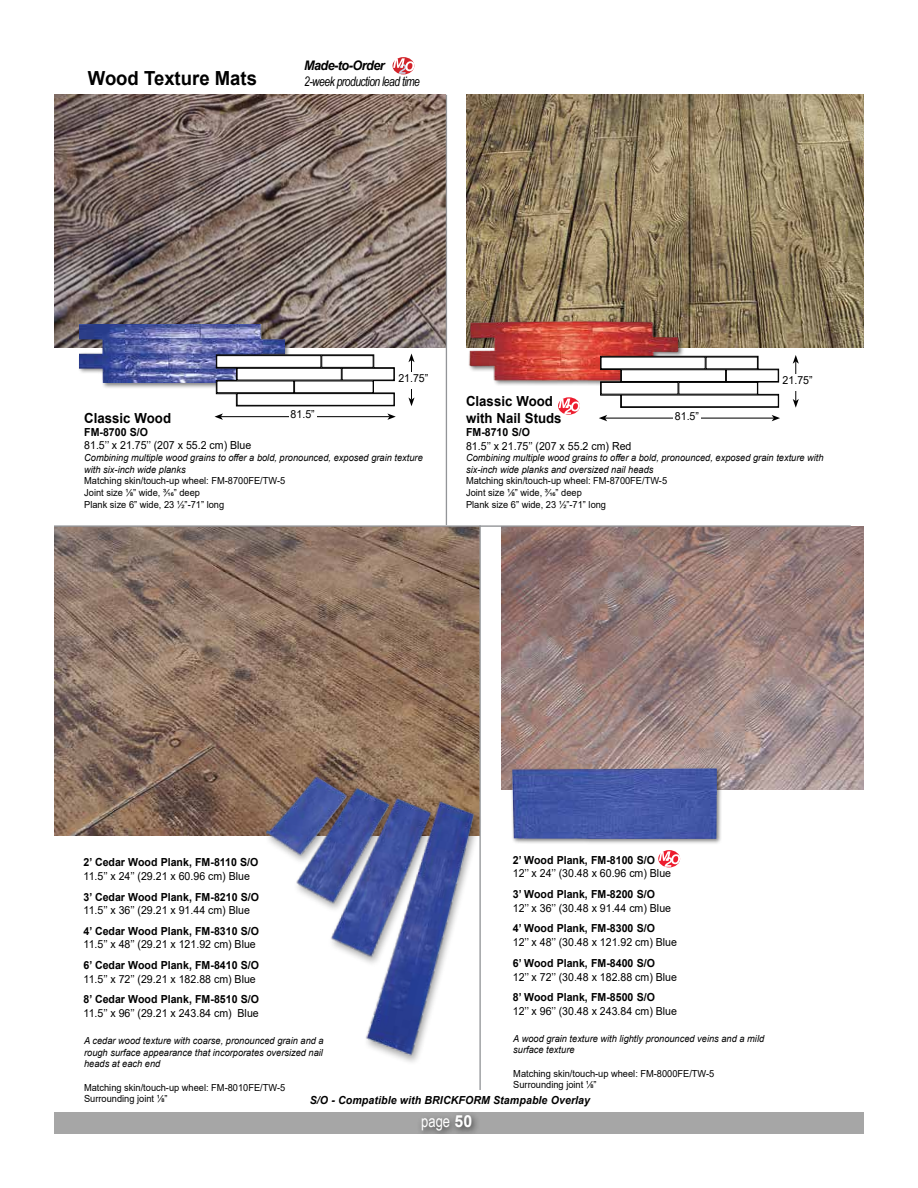
<style>
.page{position:relative;width:918px;height:1188px;background:#fff}
.page>*{position:absolute;margin:0;border:0;box-sizing:border-box;transform-origin:0 0}
.t1{font:700 19.35px "Arial";color:#000;scale:.95 1}
.t2{font:16.65px "Arial Narrow";color:#fff;scale:.95 1}
.t3{font:700 13.8px/16.6px "Arial";color:#000;scale:.95 1}
.t4{font:italic 13.2px "Arial Narrow";letter-spacing:-.04em;color:#000;scale:.95 1}
.t5{font:italic 700 13.2px "Arial";letter-spacing:-.04em;color:#000;scale:.95 1}
.t6{font:11.1px "Arial";color:#000;scale:.95 1}
.t7{font:700 11.1px "Arial";color:#000;scale:.95 1}
.t8{font:italic 700 11.1px "Arial";letter-spacing:.01em;color:#000;scale:.95 1}
.t9{font:italic 9.75px/11.7px "Arial";color:#000;scale:.95 1}
.t10{font:9.75px/11.7px "Arial";color:#000;scale:.95 1}
.s1{font-family:"Arial";font-weight:700}
</style>
<div class="page">
<svg style="left:393px;top:58px;width:21px;height:16px"></svg>
<img style="left:54px;top:95px;width:392px;height:252px">
<img style="left:466px;top:95px;width:398px;height:252px">
<img style="left:501px;top:526px;width:363px;height:264px">
<div style="left:78px;top:322px;width:212px;height:67px;background:#000;opacity:.5"></div>
<img style="left:80px;top:324px;width:204px;height:59px">
<div style="left:468px;top:319px;width:217px;height:67px;background:#000;opacity:.5"></div>
<img style="left:466px;top:319px;width:216px;height:65px">
<div style="left:510px;top:766px;width:212px;height:79px;background:#000;opacity:.5"></div>
<img style="left:512px;top:768px;width:205px;height:71px">
<img style="left:54px;top:527px;width:425px;height:308px">
<div style="left:264px;top:774px;width:219px;height:292px;background:#000;opacity:.35"></div>
<img style="left:229px;top:765px;width:246px;height:296px">
<svg style="left:658px;top:850px;width:22px;height:17px"></svg>
<svg style="left:659px;top:851px;width:21px;height:16px"></svg>
<svg style="left:558px;top:397px;width:22px;height:18px"></svg>
<svg style="left:559px;top:399px;width:21px;height:15px"></svg>
<hr style="left:411px;top:360px;width:1px;height:40px;background:#000">
<svg style="left:408px;top:353px;width:7px;height:9px"></svg>
<svg style="left:408px;top:397px;width:7px;height:9px"></svg>
<hr style="left:795px;top:361px;width:1px;height:40px;background:#000">
<svg style="left:793px;top:355px;width:6px;height:9px"></svg>
<svg style="left:793px;top:399px;width:6px;height:9px"></svg>
<div style="left:396px;top:373px;width:35px;height:16px;background:#fff"></div>
<div style="left:780px;top:374px;width:35px;height:16px;background:#fff"></div>
<hr style="left:221px;top:416px;width:169px;height:1px;background:#000">
<svg style="left:215px;top:413px;width:8px;height:7px"></svg>
<svg style="left:387px;top:413px;width:9px;height:7px"></svg>
<hr style="left:605px;top:418px;width:169px;height:1px;background:#000">
<svg style="left:599px;top:415px;width:8px;height:6px"></svg>
<svg style="left:772px;top:415px;width:8px;height:6px"></svg>
<div style="left:289px;top:410px;width:28px;height:13px;background:#fff"></div>
<div style="left:673px;top:412px;width:28px;height:12px;background:#fff"></div>
<svg style="left:216px;top:354px;width:179px;height:53px"></svg>
<div style="left:321px;top:355px;width:52px;height:13px;border:1px solid #000"></div>
<div style="left:294px;top:381px;width:79px;height:12px;border:1px solid #000"></div>
<div style="left:217px;top:381px;width:77px;height:12px;border:1px solid #000"></div>
<div style="left:216px;top:355px;width:105px;height:13px;border:1px solid #000"></div>
<div style="left:237px;top:368px;width:105px;height:12px;border:1px solid #000"></div>
<div style="left:237px;top:393px;width:157px;height:13px;border:1px solid #000"></div>
<div style="left:342px;top:368px;width:52px;height:12px;border:1px solid #000"></div>
<svg style="left:600px;top:356px;width:179px;height:52px"></svg>
<div style="left:679px;top:382px;width:79px;height:12px;border:1px solid #000"></div>
<div style="left:601px;top:382px;width:77px;height:12px;border:1px solid #000"></div>
<div style="left:621px;top:369px;width:105px;height:13px;border:1px solid #000"></div>
<div style="left:621px;top:395px;width:158px;height:12px;border:1px solid #000"></div>
<div style="left:726px;top:369px;width:53px;height:13px;border:1px solid #000"></div>
<hr style="left:446px;top:95px;width:1px;height:430px;background:#939598">
<hr style="left:479px;top:525px;width:2px;height:565px;background:#939598">
<hr style="left:54px;top:525px;width:797px;height:2px;background:#939598">
<div style="left:54px;top:1112px;width:810px;height:22px;background:#a6a6a6"></div>
<div style="left:417px;top:1110px;width:63px;height:24px;background:#000;opacity:.75"></div>
<h1 class="t1" style="left:88px;top:64px;width:180px">Wood Texture Mats</h1>
<h3 class="t5" style="left:304px;top:57px;width:86px">Made-to-Order</h3>
<h3 class="t4" style="left:304px;top:72px;width:123px">2-week production lead time</h3>
<p class="t6" style="left:398px;top:371px;width:33px">21.75”</p>
<p class="t6" style="left:783px;top:372px;width:33px">21.75”</p>
<h3 class="t3" style="left:466px;top:393px;width:102px">Classic Wood with Nail Studs</h3>
<p class="t7" style="left:466px;top:424px;width:69px">FM-8710 S/O</p>
<p class="t6" style="left:466px;top:438px;width:176px">81.5’’ x 21.75’’ (207 x 55.2 cm) Red</p>
<p class="t9" style="left:466px;top:452px;width:378px">Combining multiple wood grains to offer a bold, pronounced, exposed grain texture with six-inch wide planks and oversized nail heads</p>
<p class="t10" style="left:466px;top:475px;width:213px">Matching skin/touch-up wheel: FM-8700FE/TW-5<br>Joint size 1/8” wide, 3/16” deep<br>Plank size 6” wide, 23 ½”-71” long</p>
<p class="t6" style="left:291px;top:407px;width:27px">81.5”</p>
<p class="t6" style="left:675px;top:408px;width:27px">81.5”</p>
<h3 class="t3" style="left:84px;top:410px;width:93px">Classic Wood</h3>
<p class="t7" style="left:84px;top:424px;width:69px">FM-8700 S/O</p>
<p class="t6" style="left:84px;top:438px;width:177px">81.5’’ x 21.75’’ (207 x 55.2 cm) Blue</p>
<p class="t9" style="left:84px;top:452px;width:358px">Combining multiple wood grains to offer a bold, pronounced, exposed grain texture with six-inch wide planks</p>
<p class="t10" style="left:84px;top:475px;width:213px">Matching skin/touch-up wheel: FM-8700FE/TW-5<br>Joint size 1/8” wide, 3/16” deep<br>Plank size 6” wide, 23 ½”-71” long</p>
<p class="t7" style="left:84px;top:854px;width:186px">2’ Cedar Wood Plank, FM-8110 S/O</p>
<p class="t6" style="left:84px;top:868px;width:177px">11.5’’ x 24’’ (29.21 x 60.96 cm) Blue</p>
<p class="t7" style="left:84px;top:889px;width:186px">3’ Cedar Wood Plank, FM-8210 S/O</p>
<p class="t6" style="left:84px;top:903px;width:177px">11.5’’ x 36’’ (29.21 x 91.44 cm) Blue</p>
<p class="t7" style="left:84px;top:923px;width:186px">4’ Cedar Wood Plank, FM-8310 S/O</p>
<p class="t6" style="left:84px;top:937px;width:183px">11.5’’ x 48’’ (29.21 x 121.92 cm) Blue</p>
<p class="t7" style="left:84px;top:957px;width:186px">6’ Cedar Wood Plank, FM-8410 S/O</p>
<p class="t6" style="left:84px;top:971px;width:183px">11.5’’ x 72’’ (29.21 x 182.88 cm) Blue</p>
<p class="t7" style="left:84px;top:991px;width:186px">8’ Cedar Wood Plank, FM-8510 S/O</p>
<p class="t6" style="left:84px;top:1006px;width:186px">11.5’’ x 96’’ (29.21 x 243.84 cm) Blue</p>
<p class="t7" style="left:513px;top:852px;width:151px">2’ Wood Plank, FM-8100 S/O</p>
<p class="t6" style="left:513px;top:866px;width:168px">12’’ x 24’’ (30.48 x 60.96 cm) Blue</p>
<p class="t7" style="left:513px;top:887px;width:151px">3’ Wood Plank, FM-8200 S/O</p>
<p class="t6" style="left:513px;top:901px;width:168px">12’’ x 36’’ (30.48 x 91.44 cm) Blue</p>
<p class="t7" style="left:513px;top:920px;width:151px">4’ Wood Plank, FM-8300 S/O</p>
<p class="t6" style="left:513px;top:935px;width:174px">12’’ x 48’’ (30.48 x 121.92 cm) Blue</p>
<p class="t7" style="left:513px;top:955px;width:151px">6’ Wood Plank, FM-8400 S/O</p>
<p class="t6" style="left:513px;top:969px;width:174px">12’’ x 72’’ (30.48 x 182.88 cm) Blue</p>
<p class="t7" style="left:513px;top:990px;width:151px">8’ Wood Plank, FM-8500 S/O</p>
<p class="t6" style="left:513px;top:1004px;width:174px">12’’ x 96’’ (30.48 x 243.84 cm) Blue</p>
<p class="t9" style="left:513px;top:1033px;width:266px">A wood grain texture with lightly pronounced veins and a mild surface texture</p>
<p class="t10" style="left:513px;top:1067px;width:213px">Matching skin/touch-up wheel: FM-8000FE/TW-5<br>Surrounding joint 1/8”</p>
<p class="t9" style="left:84px;top:1035px;width:254px;text-align:justify">A cedar wood texture with coarse, pronounced grain and a rough surface appearance that incorporates oversized nail heads at each end</p>
<p class="t10" style="left:84px;top:1081px;width:213px">Matching skin/touch-up wheel: FM-8010FE/TW-5<br>Surrounding joint 1/8”</p>
<p class="t8" style="left:310px;top:1092px;width:297px">S/O - Compatible with BRICKFORM Stampable Overlay</p>
<h2 class="t2" style="left:421px;top:1109px;width:55px">page <span class="s1">50</span></h2>
</div>
